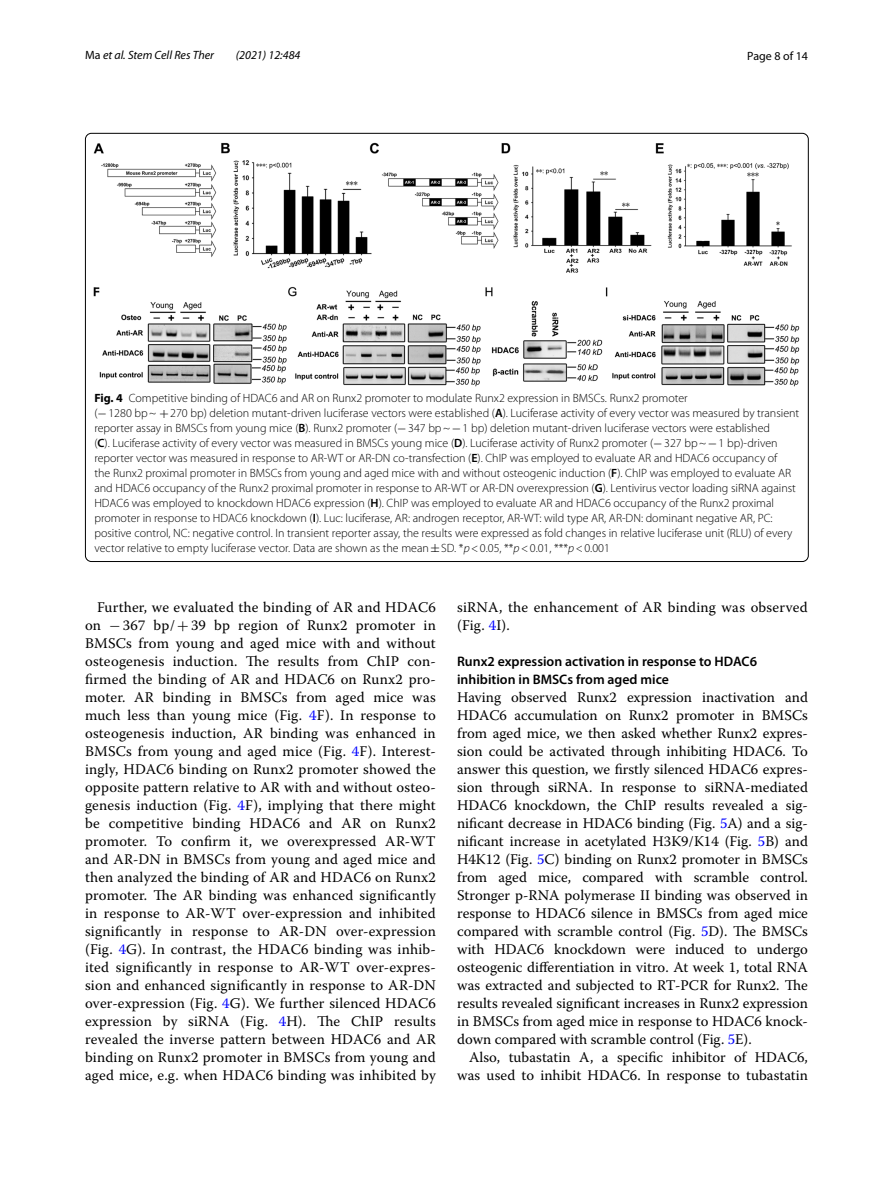
<style>
.page{position:relative;width:893px;height:1187px;background:#fff}
.page>*{position:absolute;margin:0;border:0;box-sizing:border-box;transform-origin:0 0}
.t1{font:14.7px/18px "Warnock Pro";letter-spacing:.005em;color:#000;text-align:justify}
.t2{font:600 13.8px/18px "Myriad Pro";color:#000}
.t3{font:300 12px/15px "Myriad Pro";color:#000}
.t4{font:italic 12px "Myriad Pro";color:#000}
.t5{font:12px "Myriad Pro";color:#000}
.s1{font-style:normal}
.s2{font-weight:700}
.s3{font-family:"MTSY";font-weight:400}
.s4{font-weight:600}
.s5{font-style:italic}
.s6{font-family:"MTSY"}
.s7{color:#00f}
</style>
<div class="page">
<img style="left:94px;top:142px;width:706px;height:244px">
<p class="t4" style="left:85px;top:48px;width:130px"><span class="s1">Ma</span> et al. Stem Cell Res Ther</p>
<p class="t4" style="left:236px;top:48px;width:66px">(2021) 12:484</p>
<p class="t5" style="left:747px;top:48px;width:62px">Page 8 of 14</p>
<p class="t3" style="left:94px;top:390px;width:706px"><span class="s2">Fig. 4</span> Competitive binding of HDAC6 and AR on Runx2 promoter to modulate Runx2 expression in BMSCs. Runx2 promoter<br>(<span class="s3">−</span>1280 bp~ <span class="s3">+</span>270 bp) deletion mutant-driven luciferase vectors were established (<span class="s4">A</span>). Luciferase activity of every vector was measured by transient reporter assay in BMSCs from young mice (<span class="s4">B</span>). Runx2 promoter (<span class="s3">−</span>347 bp~<span class="s3">−</span>1 bp) deletion mutant-driven luciferase vectors were established<br>(<span class="s4">C</span>). Luciferase activity of every vector was measured in BMSCs young mice (<span class="s4">D</span>). Luciferase activity of Runx2 promoter (<span class="s3">−</span>327 bp~<span class="s3">−</span>1 bp)-driven reporter vector was measured in response to AR-WT or AR-DN co-transfection (<span class="s4">E</span>). ChIP was employed to evaluate AR and HDAC6 occupancy of<br>the Runx2 proximal promoter in BMSCs from young and aged mice with and without osteogenic induction (<span class="s4">F</span>). ChIP was employed to evaluate AR and HDAC6 occupancy of the Runx2 proximal promoter in response to AR-WT or AR-DN overexpression (<span class="s4">G</span>). Lentivirus vector loading siRNA against HDAC6 was employed to knockdown HDAC6 expression (<span class="s4">H</span>). ChIP was employed to evaluate AR and HDAC6 occupancy of the Runx2 proximal promoter in response to HDAC6 knockdown (<span class="s4">I</span>). Luc: luciferase, AR: androgen receptor, AR-WT: wild type AR, AR-DN: dominant negative AR, PC: positive control, NC: negative control. In transient reporter assay, the results were expressed as fold changes in relative luciferase unit (RLU) of every vector relative to empty luciferase vector. Data are shown as the mean<span class="s3">±</span>SD. *<span class="s5">p</span>&lt;0.05, **<span class="s5">p</span>&lt;0.01, ***<span class="s5">p</span>&lt;0.001</p>
<p class="t1" style="left:85px;top:597px;width:352px;text-indent:12px">Further, we evaluated the binding of AR and HDAC6 on <span class="s6">−</span>367 bp/<span class="s6">+</span>39 bp region of Runx2 promoter in BMSCs from young and aged mice with and without osteogenesis induction. The results from ChIP con&shy;firmed the binding of AR and HDAC6 on Runx2 pro&shy;moter. AR binding in BMSCs from aged mice was much less than young mice (Fig. <span class="s7">4</span>F). In response to osteogenesis induction, AR binding was enhanced in BMSCs from young and aged mice (Fig. <span class="s7">4</span>F). Interest&shy;ingly, HDAC6 binding on Runx2 promoter showed the opposite pattern relative to AR with and without osteo&shy;genesis induction (Fig. <span class="s7">4</span>F), implying that there might be competitive binding HDAC6 and AR on Runx2 promoter. To confirm it, we overexpressed AR-WT and AR-DN in BMSCs from young and aged mice and then analyzed the binding of AR and HDAC6 on Runx2 promoter. The AR binding was enhanced significantly in response to AR-WT over-expression and inhibited significantly in response to AR-DN over-expression (Fig. <span class="s7">4</span>G). In contrast, the HDAC6 binding was inhib&shy;ited significantly in response to AR-WT over-expres&shy;sion and enhanced significantly in response to AR-DN over-expression (Fig. <span class="s7">4</span>G). We further silenced HDAC6 expression by siRNA (Fig. <span class="s7">4</span>H). The ChIP results revealed the inverse pattern between HDAC6 and AR binding on Runx2 promoter in BMSCs from young and aged mice, e.g. when HDAC6 binding was inhibited by</p>
<p class="t1" style="left:457px;top:597px;width:352px">siRNA, the enhancement of AR binding was observed (Fig. <span class="s7">4</span>I).</p>
<p class="t2" style="left:457px;top:652px;width:301px">Runx2 expression activation in response to HDAC6 inhibition in BMSCs from aged mice</p>
<p class="t1" style="left:457px;top:687px;width:352px">Having observed Runx2 expression inactivation and HDAC6 accumulation on Runx2 promoter in BMSCs from aged mice, we then asked whether Runx2 expres&shy;sion could be activated through inhibiting HDAC6. To answer this question, we firstly silenced HDAC6 expres&shy;sion through siRNA. In response to siRNA-mediated HDAC6 knockdown, the ChIP results revealed a sig&shy;nificant decrease in HDAC6 binding (Fig. <span class="s7">5</span>A) and a sig&shy;nificant increase in acetylated H3K9/K14 (Fig. <span class="s7">5</span>B) and H4K12 (Fig. <span class="s7">5</span>C) binding on Runx2 promoter in BMSCs from aged mice, compared with scramble control.<br>Stronger p-RNA polymerase II binding was observed in response to HDAC6 silence in BMSCs from aged mice compared with scramble control (Fig. <span class="s7">5</span>D). The BMSCs with HDAC6 knockdown were induced to undergo osteogenic differentiation in vitro. At week 1, total RNA was extracted and subjected to RT-PCR for Runx2. The results revealed significant increases in Runx2 expression in BMSCs from aged mice in response to HDAC6 knock&shy;down compared with scramble control (Fig. <span class="s7">5</span>E).</p>
<p class="t1" style="left:457px;top:1047px;width:352px;text-align:right">Also, tubastatin A, a specific inhibitor of HDAC6, was used to inhibit HDAC6. In response to tubastatin</p>
</div>
